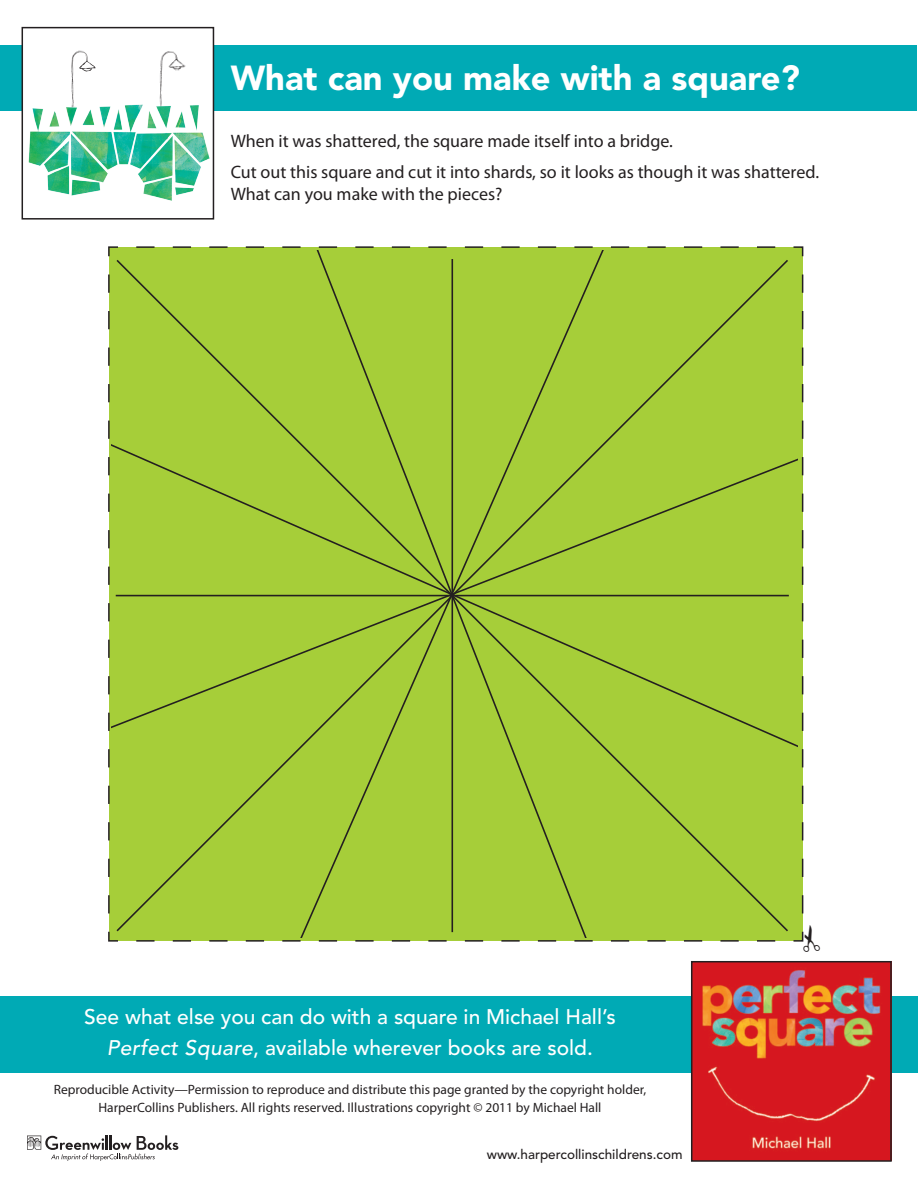
<style>
.page{position:relative;width:918px;height:1188px;background:#fff}
.page>*{position:absolute;margin:0;border:0;box-sizing:border-box;transform-origin:0 0}
.t1{font:900 34.5px "Avenir";color:#fff}
.t2{font:500 21px/31.5px "Avenir";color:#fff;text-align:center}
.t3{font:18px/31.2px "Myriad Pro";color:#231f20}
.t4{font:13.5px/18px "Myriad Pro";color:#231f20;text-align:center}
.t5{font:500 13.5px "Avenir";color:#231f20}
.s1{font-style:italic}
</style>
<div class="page">
<div style="left:1px;top:45px;width:916px;height:66px;background:#00aab5"></div>
<div style="left:0;top:996px;width:918px;height:76px;background:#00aab5"></div>
<img style="left:694px;top:964px;width:195px;height:195px">
<div style="left:691px;top:961px;width:201px;height:201px;border:2px solid #231f20"></div>
<svg style="left:27px;top:1135px;width:151px;height:26px"></svg>
<div style="left:23px;top:28px;width:190px;height:174px;background:#fff"></div>
<img style="left:71px;top:50px;width:18px;height:54px">
<img style="left:159px;top:51px;width:19px;height:53px">
<img style="left:80px;top:60px;width:16px;height:11px">
<img style="left:168px;top:58px;width:18px;height:13px">
<img style="left:28px;top:104px;width:182px;height:97px">
<div style="left:22px;top:27px;width:192px;height:193px;border:2px solid #231f20"></div>
<div style="left:108px;top:246px;width:696px;height:696px;background:#a6ce39"></div>
<h1 class="t1" style="left:231px;top:57px;width:571px">What can you make with a square?</h1>
<h3 class="t3" style="left:231px;top:125px;width:590px">When it was shattered, the square made itself into a bridge.<br>Cut out this square and cut it into shards, so it looks as though it was shattered.</h3>
<h3 class="t3" style="left:231px;top:178px;width:273px">What can you make with the pieces?</h3>
<h2 class="t2" style="left:84px;top:1001px;width:533px">See what else you can do with a square in Michael Hall’s<br><span class="s1">Perfect Square</span>, available wherever books are sold.</h2>
<p class="t4" style="left:54px;top:1080px;width:594px">Reproducible Activity—Permission to reproduce and distribute this page granted by the copyright holder,<br>HarperCollins Publishers. All rights reserved. Illustrations copyright © 2011 by Michael Hall</p>
<p class="t5" style="left:487px;top:1147px;width:197px">www.harpercollinschildrens.com</p>
</div>
